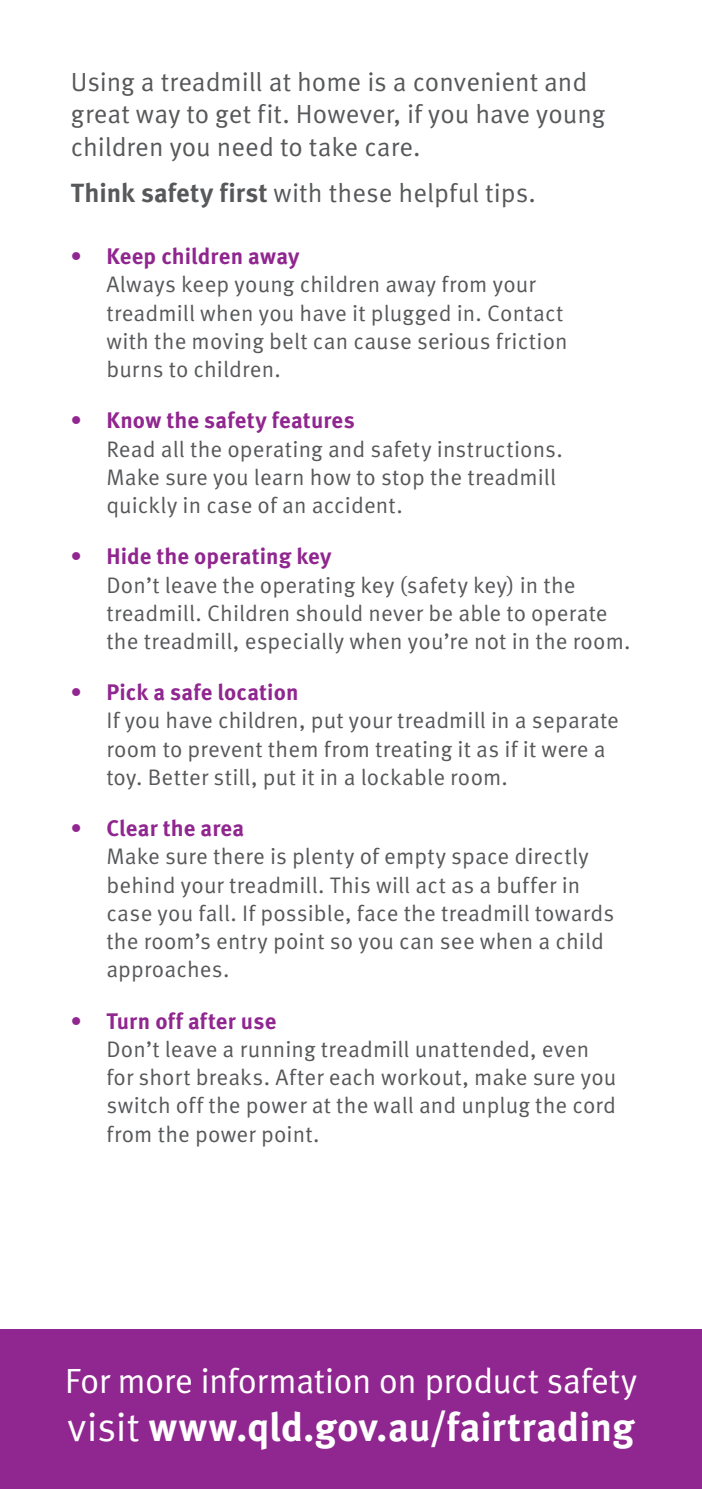
<style>
.page{position:relative;width:702px;height:1489px;background:#fff}
.page>*{position:absolute;margin:0;border:0;box-sizing:border-box;transform-origin:0 0}
.t1{font:700 40px "Meta OT";letter-spacing:-.005em;color:#fff}
.t2{font:35px "Meta OT";letter-spacing:-.02em;color:#fff}
.t3{font:26.25px/32.5px "Meta OT";color:#57585a}
.t4{font:22.5px/28.2px "Meta OT";letter-spacing:.005em;color:#57585a}
.t5{font:700 22.5px "Meta OT";letter-spacing:.005em;color:#90268f}
.s1{font-weight:700}
.s2{font-weight:400}
</style>
<div class="page">
<div style="left:0;top:1329px;width:702px;height:159px;background:#90268f"></div>
<p class="t3" style="left:71px;top:66px;width:536px">Using a treadmill at home is a convenient and great way to get fit. However, if you have young children you need to take care.</p>
<p class="t3" style="left:71px;top:177px;width:466px"><span class="s1">Think safety first</span> with these helpful tips.</p>
<p class="t5" style="left:71px;top:242px;width:230px">• Keep children away</p>
<p class="t4" style="left:106px;top:271px;width:463px">Always keep young children away from your treadmill when you have it plugged in. Contact with the moving belt can cause serious friction burns to children.</p>
<p class="t5" style="left:71px;top:406px;width:285px">• Know the safety features</p>
<p class="t4" style="left:106px;top:435px;width:458px">Read all the operating and safety instructions.<br>Make sure you learn how to stop the treadmill quickly in case of an accident.</p>
<p class="t5" style="left:71px;top:542px;width:262px">• Hide the operating key</p>
<p class="t4" style="left:106px;top:571px;width:525px">Don’t leave the operating key (safety key) in the treadmill. Children should never be able to operate the treadmill, especially when you’re not in the room.</p>
<p class="t5" style="left:71px;top:678px;width:229px">• Pick a safe location</p>
<p class="t4" style="left:106px;top:706px;width:514px">If you have children, put your treadmill in a separate room to prevent them from treating it as if it were a toy. Better still, put it in a lockable room.</p>
<p class="t5" style="left:71px;top:814px;width:175px">• Clear the area</p>
<p class="t4" style="left:106px;top:842px;width:509px">Make sure there is plenty of empty space directly behind your treadmill. This will act as a buffer in case you fall. If possible, face the treadmill towards the room’s entry point so you can see when a child approaches.</p>
<p class="t5" style="left:71px;top:1006px;width:207px">• Turn off after use</p>
<p class="t4" style="left:106px;top:1035px;width:511px">Don’t leave a running treadmill unattended, even for short breaks. After each workout, make sure you switch off the power at the wall and unplug the cord from the power point.</p>
<h2 class="t2" style="left:65px;top:1359px;width:573px">For more information on product safety</h2>
<h1 class="t1" style="left:67px;top:1401px;width:568px"><span class="s2">visit</span> www.qld.gov.au/fairtrading</h1>
</div>
